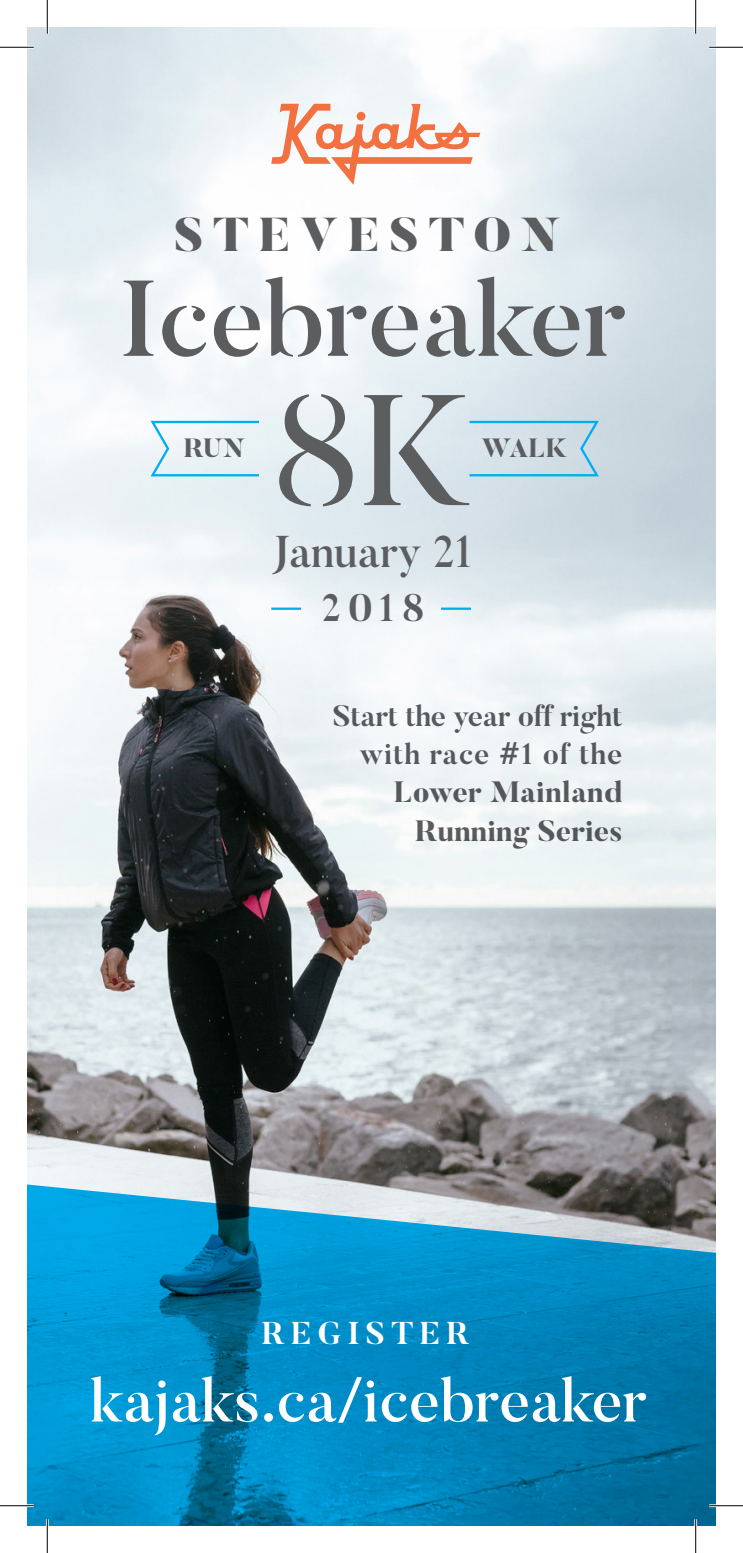
<style>
.page{position:relative;width:743px;height:1553px;background:#fff}
.page>*{position:absolute;margin:0;border:0;box-sizing:border-box;transform-origin:0 0}
.t1{font:156.15px "Butler Stencil";color:#5b5d5e}
.t2{font:500 106.88px "Butler Stencil";color:#5b5d5e}
.t3{font:500 61.2px "Butler";color:#fff}
.t4{font:900 47.25px "Butler";letter-spacing:.2em;color:#5b5d5e}
.t5{font:500 44.1px "Butler";color:#5b5d5e}
.t6{font:700 38.25px "Butler";color:#5b5d5e}
.t7{font:700 31.28px "Butler";letter-spacing:.2em;color:#fff}
.t8{font:700 29.25px/38.2px "Butler";letter-spacing:-.01em;color:#5b5d5f;text-align:right}
.t9{font:800 29.25px/38.2px "Butler";color:#5b5d5f;text-align:right}
.t10{font:800 26.32px "Butler";color:#5b5d5e}
</style>
<div class="page">
<img style="left:27px;top:27px;width:689px;height:1123px">
<svg style="left:27px;top:1150px;width:689px;height:376px;background:#1c8bb8"></svg>
<svg style="left:148px;top:420px;width:113px;height:57px"></svg>
<svg style="left:467px;top:420px;width:133px;height:57px;background:#bfdae8"></svg>
<hr style="left:271px;top:607px;width:30px;height:3px;background:#00aeef">
<hr style="left:441px;top:607px;width:30px;height:3px;background:#00aeef">
<svg style="left:271px;top:104px;width:209px;height:81px"></svg>
<hr style="left:0;top:46px;width:34px;height:3px;background:#fff">
<hr style="left:709px;top:46px;width:33px;height:3px;background:#fff">
<hr style="left:0;top:1504px;width:34px;height:3px;background:#fff">
<hr style="left:709px;top:1504px;width:33px;height:3px;background:#fff">
<hr style="left:46px;top:0;width:3px;height:34px;background:#fff">
<hr style="left:46px;top:1519px;width:3px;height:33px;background:#fff">
<hr style="left:694px;top:0;width:3px;height:34px;background:#fff">
<hr style="left:694px;top:1519px;width:3px;height:33px;background:#fff">
<hr style="left:0;top:47px;width:34px;height:1px;background:#000">
<hr style="left:709px;top:47px;width:33px;height:1px;background:#000">
<hr style="left:0;top:1505px;width:34px;height:1px;background:#000">
<hr style="left:709px;top:1505px;width:33px;height:1px;background:#000">
<hr style="left:47px;top:0;width:1px;height:34px;background:#000">
<hr style="left:47px;top:1519px;width:1px;height:33px;background:#000">
<hr style="left:695px;top:0;width:1px;height:34px;background:#000">
<hr style="left:695px;top:1519px;width:1px;height:33px;background:#000">
<p class="t4" style="left:174px;top:204px;width:388px">STEVESTON</p>
<p class="t2" style="left:119px;top:251px;width:509px">Icebreaker</p>
<p class="t10" style="left:184px;top:431px;width:63px">RUN</p>
<p class="t1" style="left:273px;top:352px;width:199px">8K</p>
<p class="t5" style="left:272px;top:524px;width:202px">January 21</p>
<p class="t6" style="left:322px;top:583px;width:104px">2018</p>
<p class="t10" style="left:481px;top:431px;width:87px">WALK</p>
<p class="t8" style="left:333px;top:696px;width:291px">Start the year off right with race #1 of the</p>
<p class="t9" style="left:393px;top:773px;width:230px">Lower Mainland<br>Running Series</p>
<p class="t7" style="left:262px;top:1313px;width:209px">REGISTER</p>
<p class="t3" style="left:91px;top:1361px;width:557px">kajaks.ca/icebreaker</p>
</div>
